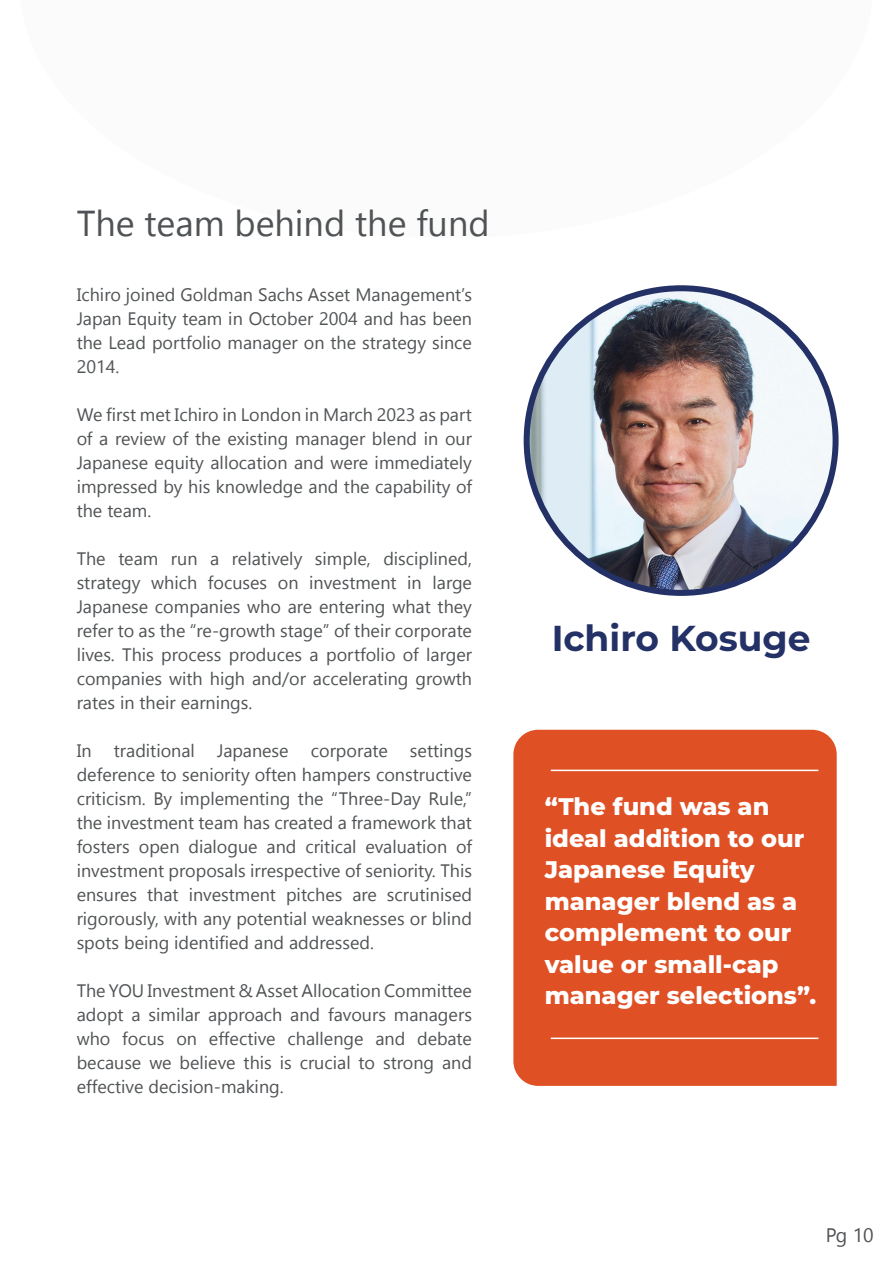
<style>
.page{position:relative;width:893px;height:1263px;background:#fff}
.page>*{position:absolute;margin:0;border:0;box-sizing:border-box;transform-origin:0 0}
._30_Reg_Left{font:36px "Gadugi";color:#505355}
._30_Reg_Left-2{font:700 36px "Montserrat";color:#233167}
._11_16_Reg_JU_Left{font:800 24px/31.5px "Montserrat";color:#fff}
.t1{font:19.5px "Gadugi";color:#505355}
._11_16_Reg_JU_Left-2{font:18px/24px "Gadugi";color:#505355;text-align:justify}
</style>
<div class="page">
<img style="left:527px;top:288px;width:308px;height:305px">
<div style="left:513px;top:730px;width:324px;height:356px;background:#e05025"></div>
<hr style="left:551px;top:770px;width:267px;height:1px;background:#fff">
<hr style="left:551px;top:1037px;width:267px;height:2px;background:#fff">
<p class="_30_Reg_Left" style="left:77px;top:202px;width:414px">The team behind the fund</p>
<p class="_11_16_Reg_JU_Left-2" style="left:77px;top:282px;width:397px">Ichiro joined Goldman Sachs Asset Management’s Japan Equity team in October 2004 and has been the Lead portfolio manager on the strategy since 2014.</p>
<p class="_11_16_Reg_JU_Left-2" style="left:77px;top:402px;width:397px">We first met Ichiro in London in March 2023 as part of a review of the existing manager blend in our Japanese equity allocation and were immediately impressed by his knowledge and the capability of the team.</p>
<p class="_11_16_Reg_JU_Left-2" style="left:77px;top:546px;width:397px">The team run a relatively simple, disciplined, strategy which focuses on investment in large Japanese companies who are entering what they refer to as the “re-growth stage” of their corporate lives. This process produces a portfolio of larger companies with high and/or accelerating growth rates in their earnings.</p>
<p class="_11_16_Reg_JU_Left-2" style="left:77px;top:738px;width:397px">In traditional Japanese corporate settings deference to seniority often hampers constructive criticism. By implementing the “Three-Day Rule,” the investment team has created a framework that fosters open dialogue and critical evaluation of investment proposals irrespective of seniority. This ensures that investment pitches are scrutinised rigorously, with any potential weaknesses or blind spots being identified and addressed.</p>
<p class="_11_16_Reg_JU_Left-2" style="left:77px;top:978px;width:397px">The YOU Investment &amp; Asset Allocation Committee adopt a similar approach and favours managers who focus on effective challenge and debate because we believe this is crucial to strong and effective decision-making.</p>
<p class="_30_Reg_Left-2" style="left:552px;top:613px;width:260px">Ichiro Kosuge</p>
<p class="_11_16_Reg_JU_Left" style="left:545px;top:789px;width:273px">“The fund was an ideal addition to our<br>Japanese Equity manager blend as a complement to our value or small-cap manager selections”.</p>
<p class="t1" style="left:826px;top:1223px;width:50px">Pg 10</p>
</div>
